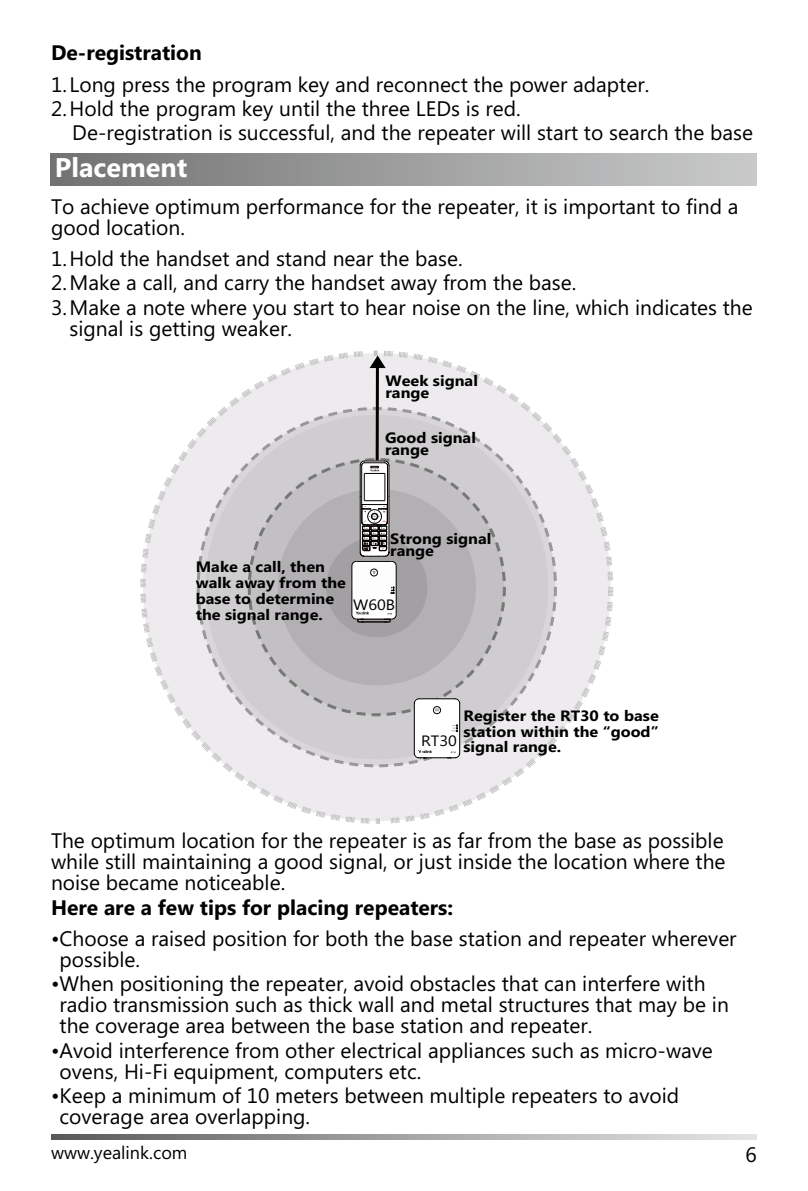
<style>
.page{position:relative;width:808px;height:1191px;background:#fff}
.page>*{position:absolute;margin:0;border:0;box-sizing:border-box;transform-origin:0 0}
.t1{font:700 27px "Microsoft Phags Pa";color:#fff}
.t2{font:21px/21px "Microsoft Phags Pa";color:#000}
.t3{font:700 21px "Microsoft Phags Pa";color:#000}
.t4{font:18px "Microsoft Phags Pa";color:#000}
.t5{font:700 15px/15.9px "Microsoft Phags Pa";color:#000;scale:1.08 1}
.t6{font:15px "Microsoft Phags Pa";color:#000;scale:1.08 1}
</style>
<div class="page">
<svg style="left:51px;top:1134px;width:706px;height:5px;background:#a2a2a2"></svg>
<div style="left:51px;top:153px;width:705px;height:32px;background:linear-gradient(to right,#727272,#cacacb)"></div>
<div style="left:143px;top:353px;width:468px;height:468px;background:#edebee;border-radius:50%"></div>
<svg style="left:608px;top:587px;width:5px;height:9px"></svg>
<svg style="left:331px;top:814px;width:9px;height:6px"></svg>
<svg style="left:146px;top:638px;width:179px;height:180px"></svg>
<svg style="left:143px;top:623px;width:7px;height:9px"></svg>
<svg style="left:141px;top:608px;width:7px;height:9px"></svg>
<svg style="left:140px;top:594px;width:6px;height:8px"></svg>
<svg style="left:140px;top:579px;width:6px;height:8px"></svg>
<svg style="left:141px;top:355px;width:192px;height:217px"></svg>
<svg style="left:198px;top:408px;width:357px;height:358px;background:#cecccf"></svg>
<div style="left:205px;top:415px;width:343px;height:344px;background:#cfcdcf;border-radius:50%"></div>
<div style="left:249px;top:459px;width:255px;height:256px;background:#c2c0c2;border-radius:50%"></div>
<div style="left:278px;top:489px;width:198px;height:196px;background:#b3b0b4;border-radius:50%"></div>
<div style="left:326px;top:537px;width:101px;height:100px;background:#a2a0a2;border-radius:50%"></div>
<div style="left:352px;top:561px;width:44px;height:58px;background:#fdfdfd;border-radius:6px"></div>
<hr style="left:351px;top:566px;width:1px;height:48px;background:#040000">
<hr style="left:396px;top:566px;width:1px;height:48px;background:#040000">
<svg style="left:390px;top:586px;width:5px;height:8px"></svg>
<svg style="left:346px;top:602px;width:267px;height:222px"></svg>
<svg style="left:339px;top:350px;width:274px;height:230px"></svg>
<p class="t3" style="left:51px;top:38px;width:152px">De-registration</p>
<p class="t2" style="left:51px;top:71px;width:600px;line-height:24.3px">1. Long press the program key and reconnect the power adapter.<br>2.Hold the program key until the three LEDs is red.</p>
<p class="t2" style="left:72px;top:121px;width:682px">De-registration is successful, and the repeater will start to search the base</p>
<p class="t1" style="left:55px;top:148px;width:134px">Placement</p>
<p class="t2" style="left:51px;top:195px;width:689px">To achieve optimum performance for the repeater, it is important to find a good location.</p>
<p class="t2" style="left:51px;top:245px;width:703px;line-height:24.3px">1.Hold the handset and stand near the base.<br>2.Make a call, and carry the handset away from the base.<br>3.Make a note where you start to hear noise on the line, which indicates the</p>
<p class="t2" style="left:70px;top:317px;width:224px">signal is getting weaker.</p>
<p class="t5" style="left:385px;top:374px;width:87px;line-height:11.7px">Week signal range</p>
<p class="t5" style="left:385px;top:431px;width:86px;line-height:11.7px">Good signal range</p>
<p class="t5" style="left:390px;top:532px;width:95px;line-height:11.7px">Strong signal range</p>
<p class="t5" style="left:196px;top:558px;width:141px">Make a call, then walk away from the base to determine the signal range.</p>
<p class="t6" style="left:353px;top:594px;width:40px">W60B</p>
<p class="t5" style="left:463px;top:706px;width:182px;text-align:justify">Register the RT30 to base station within the “good” signal range.</p>
<p class="t6" style="left:421px;top:731px;width:35px">RT30</p>
<p class="t2" style="left:51px;top:829px;width:676px;text-align:justify">The optimum location for the repeater is as far from the base as possible while still maintaining a good signal, or just inside the location where the noise became noticeable.</p>
<p class="t3" style="left:51px;top:892px;width:404px">Here are a few tips for placing repeaters:</p>
<p class="t2" style="left:60px;top:927px;width:678px;text-indent:-9px">•Choose a raised position for both the base station and repeater wherever possible.</p>
<p class="t2" style="left:60px;top:972px;width:671px;text-indent:-9px">•When positioning the repeater, avoid obstacles that can interfere with radio transmission such as thick wall and metal structures that may be in the coverage area between the base station and repeater.</p>
<p class="t2" style="left:60px;top:1038px;width:655px;text-indent:-9px">•Avoid interference from other electrical appliances such as micro-wave ovens, Hi-Fi equipment, computers etc.</p>
<p class="t2" style="left:60px;top:1084px;width:621px;text-indent:-9px">•Keep a minimum of 10 meters between multiple repeaters to avoid coverage area overlapping.</p>
<p class="t4" style="left:51px;top:1140px;width:138px">www.yealink.com</p>
<p class="t2" style="left:745px;top:1142px;width:13px">6</p>
</div>
